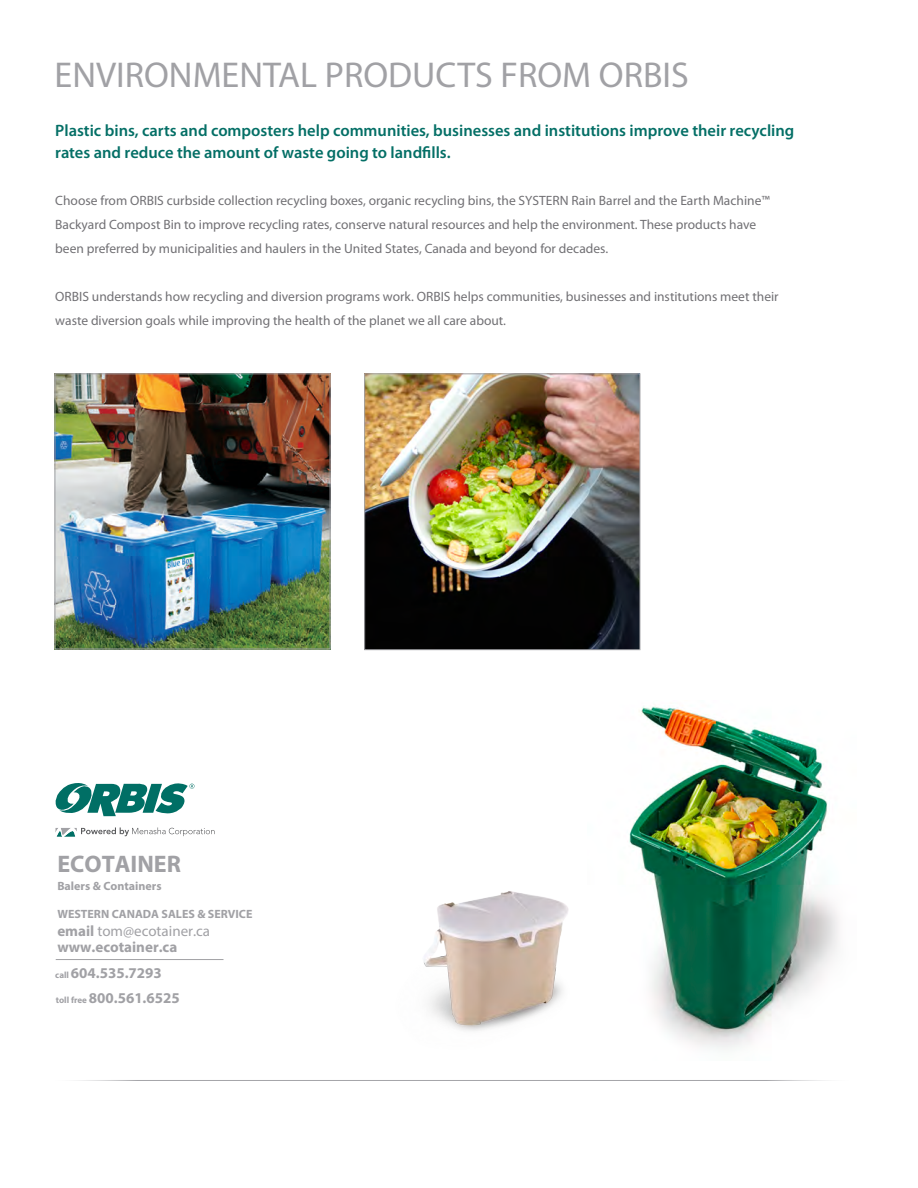
<style>
.page{position:relative;width:918px;height:1188px;background:#fff}
.page>*{position:absolute;margin:0;border:0;box-sizing:border-box;transform-origin:0 0}
.t1{font:36px "Myriad Pro";color:#a1a1a5}
.t2{font:700 24px "Myriad Pro";color:#a1a1a5}
.t3{font:600 16.5px/22.5px "Myriad Pro";color:#046f66}
.t4{font:700 15px/15.9px "Myriad Pro";color:#a1a1a5}
.t5{font:13.5px "Myriad Pro";color:#717074}
.t6{font:700 12px "Myriad Pro";color:#a1a1a5}
.s1{font-weight:400}
.s2{font-size:9px}
</style>
<div class="page">
<img style="left:57px;top:376px;width:271px;height:271px">
<div style="left:55px;top:374px;width:275px;height:275px;border:1px solid #a1a1a5"></div>
<img style="left:367px;top:376px;width:271px;height:272px">
<div style="left:365px;top:374px;width:275px;height:276px;border:1px solid #a1a1a5"></div>
<img style="left:629px;top:706px;width:210px;height:344px">
<img style="left:424px;top:891px;width:145px;height:140px">
<hr style="left:46px;top:1080px;width:810px;height:1px;background:#a1a1a5">
<hr style="left:56px;top:959px;width:167px;height:1px;background:#a1a1a5">
<svg style="left:56px;top:783px;width:138px;height:33px"></svg>
<svg style="left:56px;top:827px;width:159px;height:10px"></svg>
<p class="t1" style="left:55px;top:53px;width:636px">ENVIRONMENTAL PRODUCTS FROM ORBIS</p>
<p class="t3" style="left:55px;top:119px;width:741px">Plastic bins, carts and composters help communities, businesses and institutions improve their recycling rates and reduce the amount of waste going to landfills.</p>
<p class="t5" style="left:55px;top:192px;width:716px">Choose from ORBIS curbside collection recycling boxes, organic recycling bins, the SYSTERN Rain Barrel and the Earth Machine™</p>
<p class="t5" style="left:55px;top:216px;width:702px">Backyard Compost Bin to improve recycling rates, conserve natural resources and help the environment. These products have</p>
<p class="t5" style="left:55px;top:240px;width:554px">been preferred by municipalities and haulers in the United States, Canada and beyond for decades.</p>
<p class="t5" style="left:55px;top:288px;width:725px">ORBIS understands how recycling and diversion programs work. ORBIS helps communities, businesses and institutions meet their</p>
<p class="t5" style="left:55px;top:312px;width:452px">waste diversion goals while improving the health of the planet we all care about.</p>
<p class="t2" style="left:57px;top:848px;width:125px">ECOTAINER</p>
<p class="t6" style="left:57px;top:879px;width:106px">Balers &amp; Containers</p>
<p class="t6" style="left:57px;top:907px;width:197px">WESTERN CANADA SALES &amp; SERVICE</p>
<p class="t4" style="left:57px;top:923px;width:154px">email <span class="s1">tom@ecotainer.ca </span>www.ecotainer.ca</p>
<p class="t4" style="left:55px;top:964px;width:108px"><span class="s2">call</span> 604.535.7293</p>
<p class="t4" style="left:56px;top:990px;width:126px"><span class="s2">toll free</span> 800.561.6525</p>
</div>
